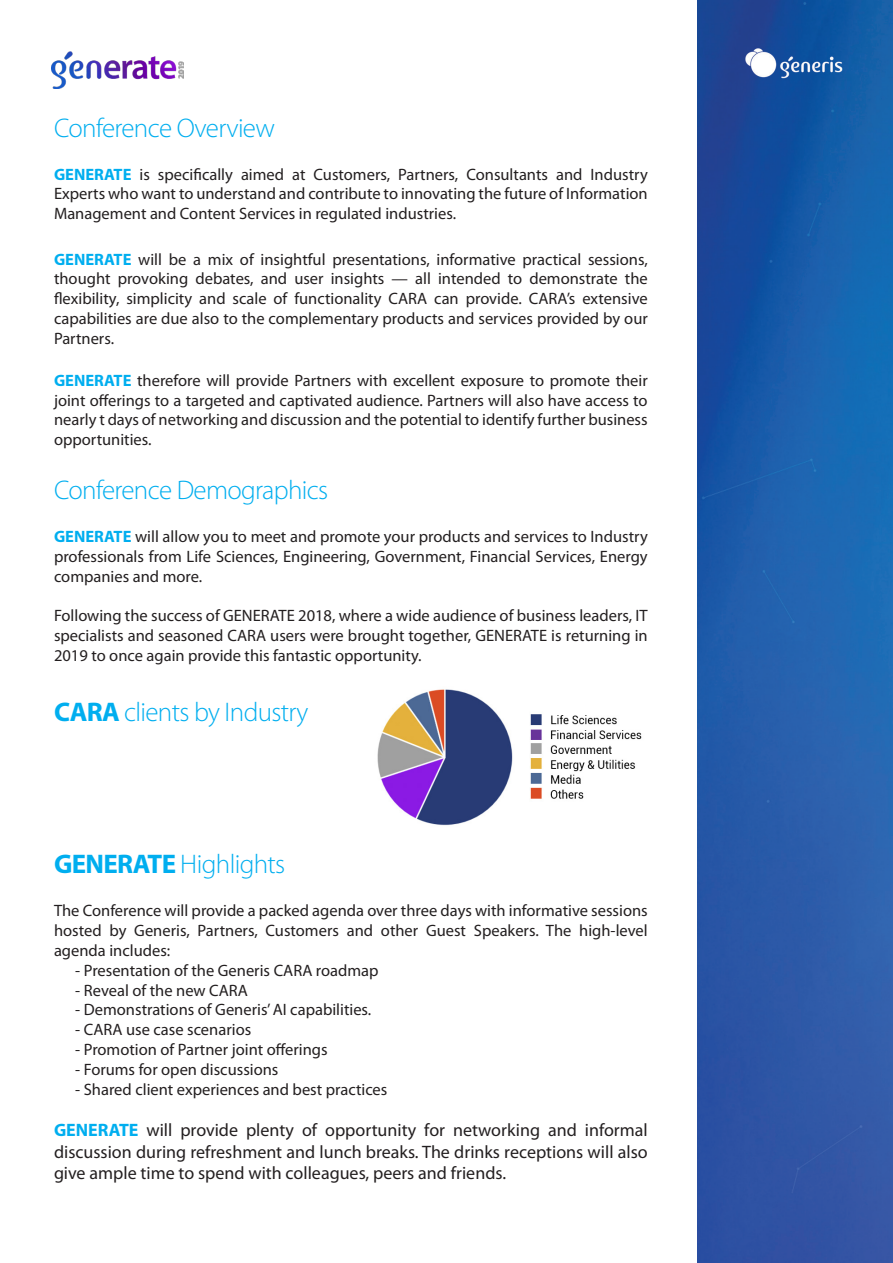
<style>
.page{position:relative;width:893px;height:1263px;background:#fff}
.page>*{position:absolute;margin:0;border:0;box-sizing:border-box;transform-origin:0 0}
.t1{font:300 27px "Myriad Pro";letter-spacing:-.025em;color:#00aeef}
.t2{font:18px/21.6px "Myriad Pro";color:#231f20;text-align:justify}
.t3{font:16.5px/19.8px "Myriad Pro";color:#231f20;text-align:justify}
.s1{font-weight:700;color:#00aeef}
.s2{font-weight:700}
</style>
<div class="page">
<img style="left:697px;top:0;width:196px;height:1263px">
<img style="left:52px;top:52px;width:132px;height:36px">
<img style="left:377px;top:689px;width:265px;height:137px">
<p class="t1" style="left:54px;top:112px;width:222px">Conference Overview</p>
<p class="t3" style="left:54px;top:164px;width:595px"><span class="s1">GENERATE</span> is specifically aimed at Customers, Partners, Consultants and Industry Experts who want to understand and contribute to innovating the future of Information Management and Content Services in regulated industries.</p>
<p class="t3" style="left:54px;top:249px;width:595px"><span class="s1">GENERATE</span> will be a mix of insightful presentations, informative practical sessions, thought provoking debates, and user insights — all intended to demonstrate the flexibility, simplicity and scale of functionality CARA can provide. CARA’s extensive capabilities are due also to the complementary products and services provided by our Partners.</p>
<p class="t3" style="left:54px;top:370px;width:595px"><span class="s1">GENERATE</span> therefore will provide Partners with excellent exposure to promote their joint offerings to a targeted and captivated audience. Partners will also have access to nearly t days of networking and discussion and the potential to identify further business opportunities.</p>
<p class="t1" style="left:54px;top:473px;width:276px">Conference Demographics</p>
<p class="t3" style="left:54px;top:526px;width:595px"><span class="s1">GENERATE</span> will allow you to meet and promote your products and services to Industry professionals from Life Sciences, Engineering, Government, Financial Services, Energy companies and more.</p>
<p class="t3" style="left:54px;top:606px;width:595px">Following the success of GENERATE 2018, where a wide audience of business leaders, IT specialists and seasoned CARA users were brought together, GENERATE is returning in 2019 to once again provide this fantastic opportunity.</p>
<p class="t1" style="left:54px;top:696px;width:256px"><span class="s2">CARA</span> clients by Industry</p>
<p class="t1" style="left:54px;top:848px;width:233px"><span class="s2">GENERATE</span> Highlights</p>
<p class="t3" style="left:54px;top:901px;width:595px">The Conference will provide a packed agenda over three days with informative sessions hosted by Generis, Partners, Customers and other Guest Speakers. The high-level agenda includes:</p>
<p class="t3" style="left:75px;top:960px;width:305px">- Presentation of the Generis CARA roadmap</p>
<p class="t3" style="left:75px;top:980px;width:174px">- Reveal of the new CARA</p>
<p class="t3" style="left:75px;top:1000px;width:298px">- Demonstrations of Generis’ AI capabilities.</p>
<p class="t3" style="left:75px;top:1019px;width:178px">- CARA use case scenarios</p>
<p class="t3" style="left:75px;top:1039px;width:254px">- Promotion of Partner joint offerings</p>
<p class="t3" style="left:75px;top:1059px;width:205px">- Forums for open discussions</p>
<p class="t3" style="left:75px;top:1079px;width:314px">- Shared client experiences and best practices</p>
<p class="t2" style="left:54px;top:1119px;width:595px"><span class="s1">GENERATE</span> will provide plenty of opportunity for networking and informal discussion during refreshment and lunch breaks. The drinks receptions will also give ample time to spend with colleagues, peers and friends.</p>
</div>
